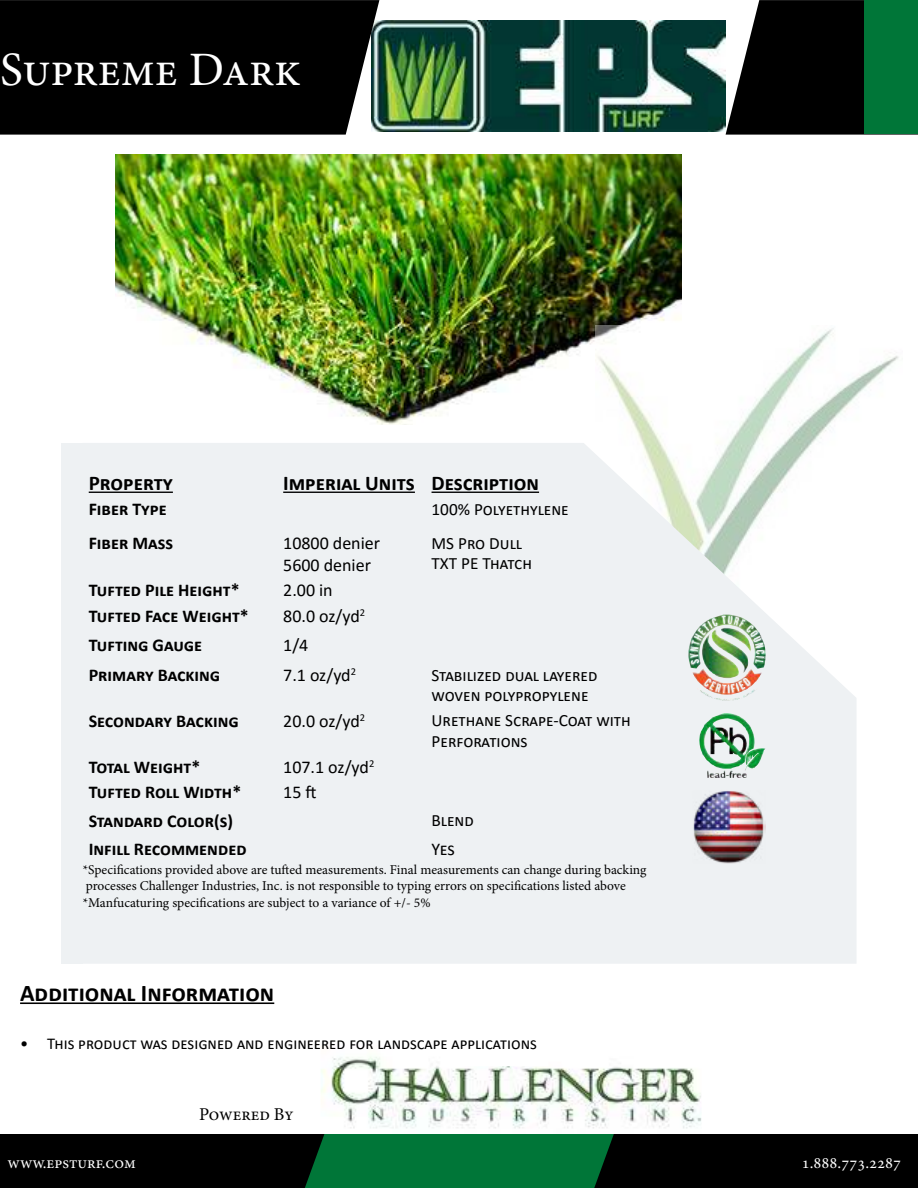
<style>
.page{position:relative;width:918px;height:1188px;background:#fff}
.page>*{position:absolute;margin:0;border:0;box-sizing:border-box;transform-origin:0 0}
.t1{font:48px "Minion Pro";letter-spacing:-.005em;color:#fff}
.t2{font:700 24px "Calibri";color:#000}
.t3{font:700 21px "Calibri";color:#000}
.t4{font:700 18px "Calibri";color:#000}
.t5{font:18px/21.6px "Calibri";color:#000}
.t6{font:18px "Minion Pro";letter-spacing:-.01em;color:#000}
.t7{font:17.25px/20.7px "Calibri";color:#000}
.t8{font:16.5px "Calibri";color:#000}
.t9{font:16.5px "Minion Pro";color:#fff}
.t10{font:13.5px/16.2px "Minion Pro";letter-spacing:-.005em;color:#000}
</style>
<div class="page">
<img style="left:115px;top:155px;width:567px;height:270px">
<img style="left:595px;top:325px;width:304px;height:118px">
<div style="left:61px;top:443px;width:22px;height:521px;background:#eef1f3"></div>
<svg style="left:83px;top:443px;width:773px;height:521px;background:#eef1f2"></svg>
<hr style="left:89px;top:492px;width:84px;height:1px;background:#000">
<hr style="left:283px;top:492px;width:132px;height:1px;background:#000">
<hr style="left:432px;top:492px;width:107px;height:1px;background:#000">
<div style="left:269px;top:1134px;width:361px;height:54px;background:#007638"></div>
<div style="left:0;top:1134px;width:324px;height:54px;background:#000"></div>
<div style="left:594px;top:1134px;width:324px;height:54px;background:#000"></div>
<svg style="left:726px;top:0;width:192px;height:135px;background:#202020"></svg>
<div style="left:864px;top:0;width:54px;height:133px;background:#007638"></div>
<img style="left:379px;top:21px;width:347px;height:111px">
<div style="left:0;top:0;width:379px;height:135px;background:#000"></div>
<img style="left:699px;top:713px;width:60px;height:58px">
<img style="left:691px;top:790px;width:75px;height:73px">
<img style="left:688px;top:615px;width:78px;height:54px">
<img style="left:321px;top:1056px;width:380px;height:73px">
<hr style="left:20px;top:1002px;width:254px;height:2px;background:#000">
<h1 class="t1" style="left:0;top:51px;width:302px">Supreme Dark</h1>
<h3 class="t3" style="left:89px;top:468px;width:86px">Property</h3>
<h3 class="t3" style="left:283px;top:468px;width:257px">Imperial Units Description</h3>
<h3 class="t4" style="left:89px;top:497px;width:79px">Fiber Type</h3>
<p class="t7" style="left:432px;top:498px;width:139px">100% Polyethylene</p>
<h3 class="t4" style="left:89px;top:531px;width:86px">Fiber Mass</h3>
<h3 class="t5" style="left:283px;top:534px;width:98px">10800 denier<br>5600 denier</h3>
<p class="t7" style="left:432px;top:532px;width:102px">MS Pro Dull<br>TXT PE Thatch</p>
<h3 class="t4" style="left:89px;top:578px;width:153px">Tufted Pile Height*</h3>
<h3 class="t5" style="left:283px;top:581px;width:51px">2.00 in</h3>
<h3 class="t4" style="left:89px;top:603px;width:162px">Tufted Face Weight*</h3>
<h3 class="t5" style="left:283px;top:606px;width:84px">80.0 oz/yd<sup>2</sup></h3>
<h3 class="t4" style="left:89px;top:632px;width:115px">Tufting Gauge</h3>
<h3 class="t5" style="left:283px;top:635px;width:27px">1/4</h3>
<h3 class="t4" style="left:89px;top:663px;width:133px">Primary Backing</h3>
<h3 class="t5" style="left:283px;top:666px;width:74px">7.1 oz/yd<sup>2</sup></h3>
<p class="t7" style="left:432px;top:664px;width:168px">Stabilized dual layered woven polypropylene</p>
<h3 class="t4" style="left:89px;top:708px;width:152px">Secondary Backing</h3>
<h3 class="t5" style="left:283px;top:711px;width:84px">20.0 oz/yd<sup>2</sup></h3>
<p class="t7" style="left:432px;top:710px;width:201px">Urethane Scrape-Coat with<br>Perforations</p>
<h3 class="t4" style="left:89px;top:754px;width:113px">Total Weight*</h3>
<h3 class="t5" style="left:283px;top:757px;width:93px">107.1 oz/yd<sup>2</sup></h3>
<h3 class="t4" style="left:89px;top:779px;width:154px">Tufted Roll Width*</h3>
<h3 class="t5" style="left:283px;top:781px;width:35px">15 t</h3>
<h3 class="t4" style="left:89px;top:808px;width:146px">Standard Color(s)</h3>
<p class="t7" style="left:432px;top:809px;width:44px">Blend</p>
<h3 class="t4" style="left:89px;top:836px;width:159px">Infill Recommended</h3>
<h3 class="t5" style="left:432px;top:838px;width:25px">Yes</h3>
<p class="t10" style="left:83px;top:863px;width:565px">*Speciications provided above are tuted measurements. Final measurements can change during backing processes Challenger Industries, Inc. is not responsible to typing errors on speciications listed above *Manfucaturing speciications are subject to a variance of +/- 5%</p>
<h2 class="t2" style="left:20px;top:976px;width:256px">Additional Information</h2>
<p class="t8" style="left:20px;top:1037px;width:518px">• This product was designed and engineered for landscape applications</p>
<h3 class="t6" style="left:199px;top:1107px;width:96px">Powered By</h3>
<p class="t9" style="left:7px;top:1156px;width:130px">www.epsturf.com</p>
<p class="t9" style="left:802px;top:1156px;width:101px">1.888.773.2287</p>
</div>
